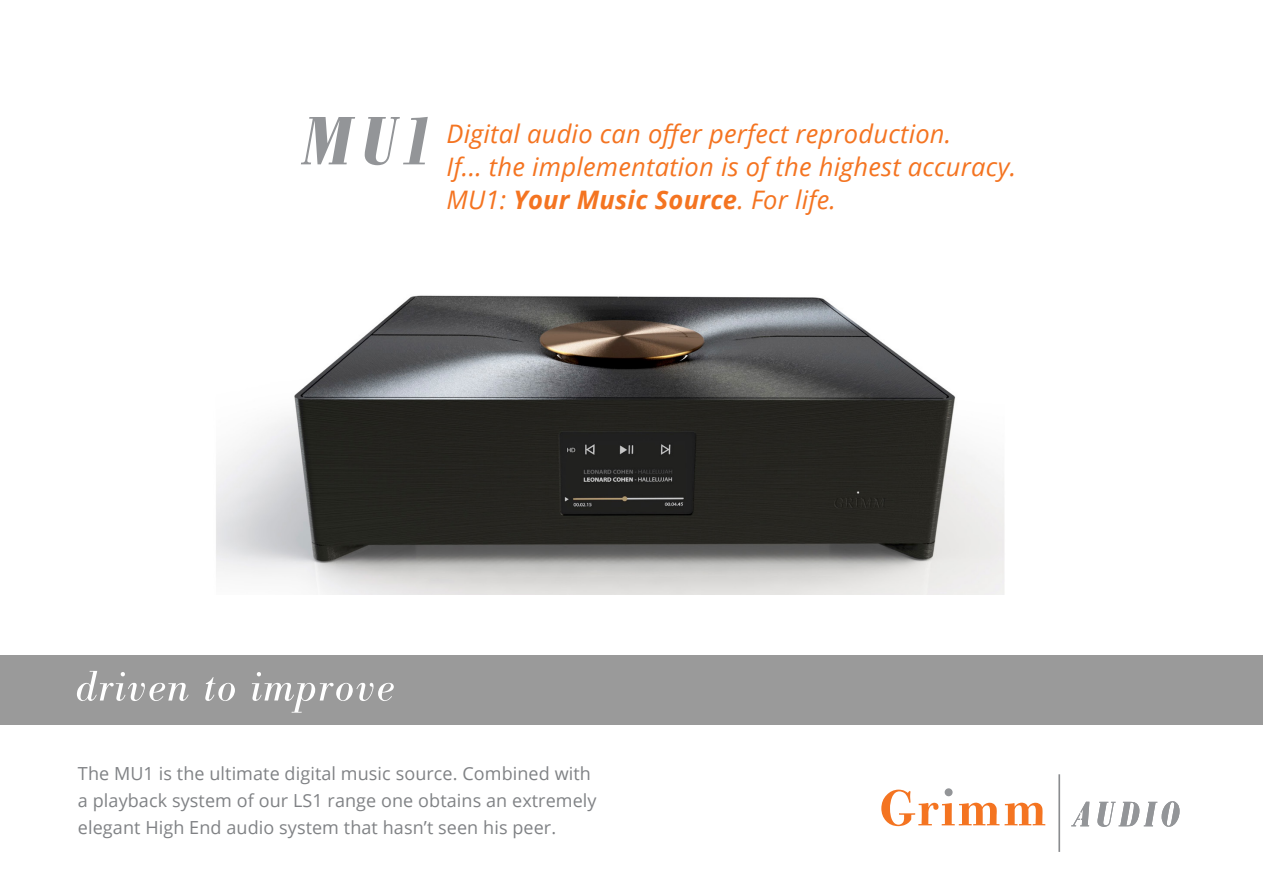
<style>
.page{position:relative;width:1263px;height:893px;background:#fff}
.page>*{position:absolute;margin:0;border:0;box-sizing:border-box;transform-origin:0 0}
.t1{font:italic 25.5px "Open Sans";letter-spacing:.01em;color:#f47421}
.t2{font:italic 700 25.5px "Open Sans";letter-spacing:.01em;color:#f47421}
.t3{font:18px/27px "Open Sans";letter-spacing:.005em;color:#808285}
.s1{font-weight:400}
</style>
<div class="page">
<svg style="left:301px;top:117px;width:54px;height:47px"></svg>
<svg style="left:365px;top:117px;width:63px;height:48px"></svg>
<div style="left:0;top:655px;width:1263px;height:69px;background:#9a9a9a"></div>
<img style="left:216px;top:295px;width:789px;height:300px">
<svg style="left:1071px;top:802px;width:18px;height:24px"></svg>
<svg style="left:1097px;top:801px;width:82px;height:26px"></svg>
<svg style="left:881px;top:790px;width:164px;height:36px"></svg>
<hr style="left:1058px;top:774px;width:2px;height:78px;background:#8a8c8f">
<div style="left:945px;top:788px;width:7px;height:8px;background:#939598;border-radius:50%"></div>
<svg style="left:77px;top:671px;width:317px;height:42px"></svg>
<p class="t1" style="left:446px;top:116px;width:506px">Digital audio can offer perfect reproduction.</p>
<p class="t1" style="left:446px;top:149px;width:571px">If... the implementation is of the highest accuracy.</p>
<p class="t2" style="left:446px;top:182px;width:391px"><span class="s1">MU1:</span> Your Music Source<span class="s1">. For life.</span></p>
<p class="t3" style="left:78px;top:759px;width:520px">The MU1 is the ultimate digital music source. Combined with a playback system of our LS1 range one obtains an extremely elegant High End audio system that hasn’t seen his peer.</p>
</div>
